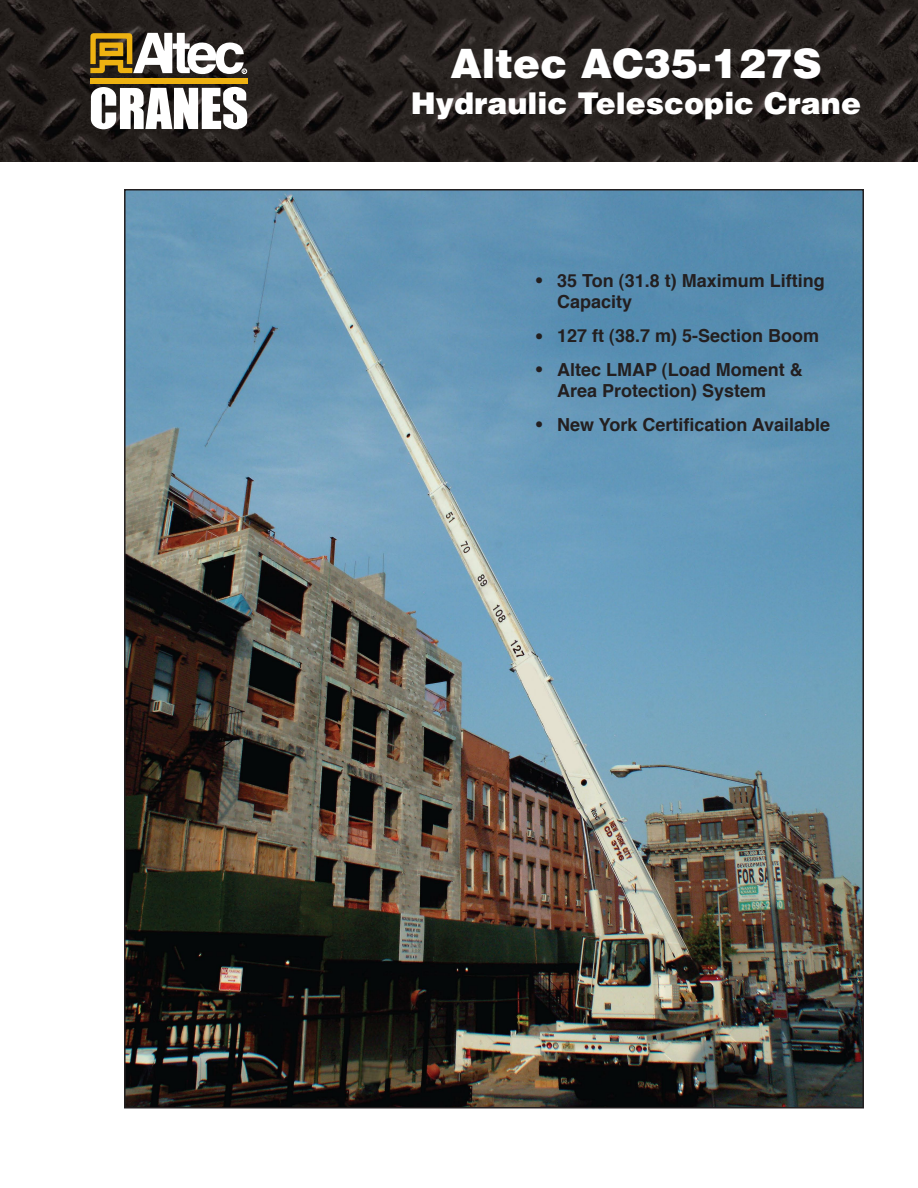
<style>
.page{position:relative;width:918px;height:1188px;background:#fff}
.page>*{position:absolute;margin:0;border:0;box-sizing:border-box;transform-origin:0 0}
.Headline{font:900 40.5px "Helvetica";color:#fff}
.Subhead{font:900 30px "Helvetica";color:#fff}
.Body_text{font:700 18px/21.6px "Helvetica";color:#231f20}
.s1{font-size:27px}
</style>
<div class="page">
<img style="left:127px;top:192px;width:734px;height:913px">
<img style="left:0;top:0;width:918px;height:162px">
<svg style="left:90px;top:33px;width:157px;height:42px"></svg>
<div style="left:90px;top:78px;width:158px;height:6px;background:#eeb211"></div>
<svg style="left:91px;top:87px;width:156px;height:42px"></svg>
<p class="Headline" style="left:450px;top:37px;width:373px">Altec AC35-127S</p>
<p class="Subhead" style="left:411px;top:84px;width:452px">Hydraulic Telescopic Crane</p>
<p class="Body_text" style="left:557px;top:269px;width:269px;text-indent:-22px"><span class="s1">•</span> 35 Ton (31.8 t) Maximum Lifting<br>Capacity</p>
<p class="Body_text" style="left:535px;top:324px;width:286px"><span class="s1">•</span> 127 ft (38.7 m) 5-Section Boom</p>
<p class="Body_text" style="left:557px;top:357px;width:247px;text-indent:-22px"><span class="s1">•</span> Altec LMAP (Load Moment &amp;<br>Area Protection) System</p>
<p class="Body_text" style="left:535px;top:413px;width:297px"><span class="s1">•</span> New York Certification Available</p>
</div>
